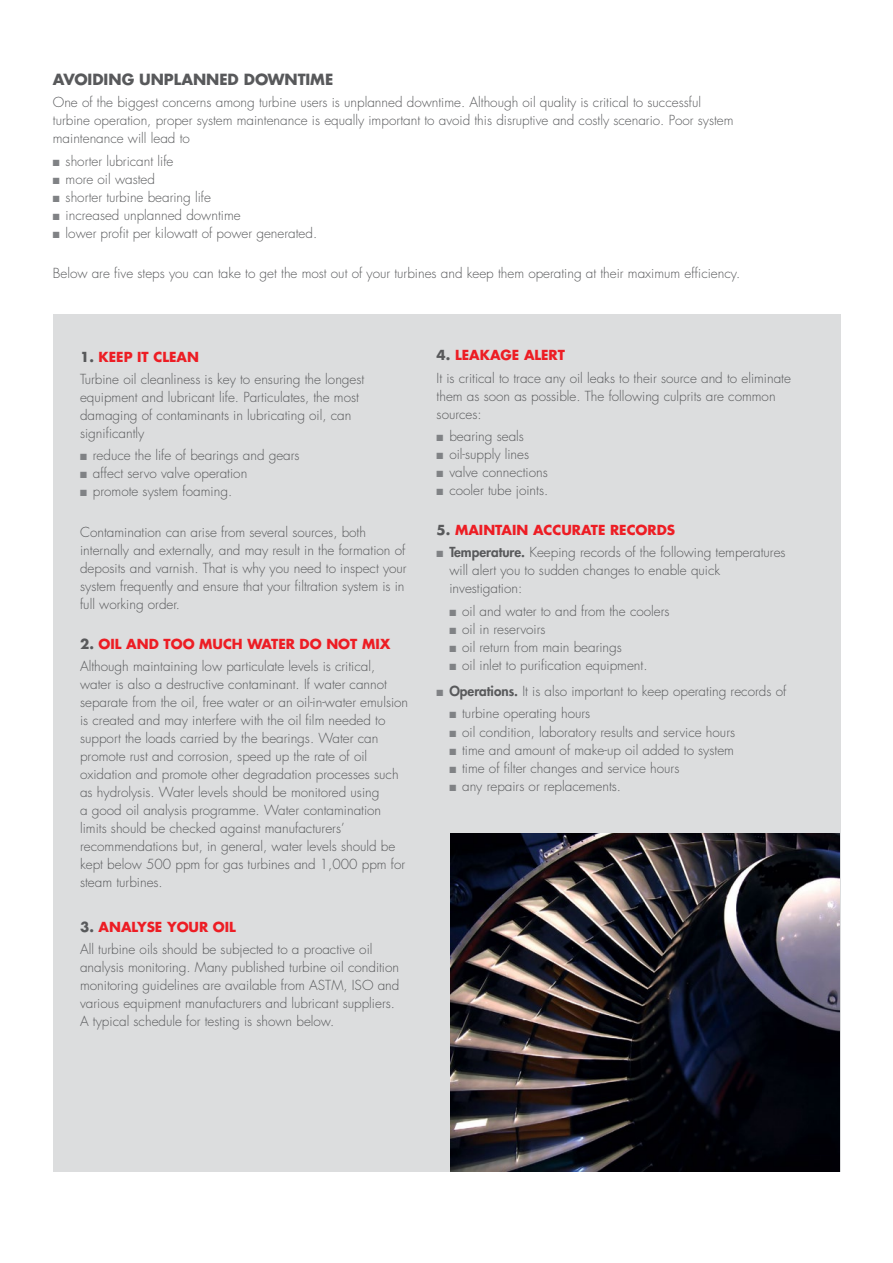
<style>
.page{position:relative;width:893px;height:1263px;background:#fff}
.page>*{position:absolute;margin:0;border:0;box-sizing:border-box;transform-origin:0 0}
.t1{font:700 15px "Futura Std";letter-spacing:-.005em;color:#58595b}
.t2{font:300 13.5px/18px "Futura Std";color:#58595b}
.t3{font:700 13.5px "Futura Std";color:#ed1d24}
.s1{color:#808285}
.s2{font-weight:700}
.s3{font-weight:700;color:#ed1d24}
.s4{color:#58595b}
.s5{font-weight:800}
</style>
<div class="page">
<div style="left:53px;top:314px;width:788px;height:858px;background:#dcddde"></div>
<img style="left:451px;top:833px;width:388px;height:338px">
<p class="t1" style="left:53px;top:69px;width:282px">AVOIDING UNPLANNED DOWNTIME</p>
<p class="t2" style="left:53px;top:94px;width:682px">One of the biggest concerns among turbine users is unplanned downtime. Although oil quality is critical to successful turbine operation, proper system maintenance is equally important to avoid this disruptive and costly scenario. Poor system maintenance will lead to</p>
<p class="t2" style="left:53px;top:152px;width:122px"><span class="s1">■</span> shorter lubricant life</p>
<p class="t2" style="left:53px;top:170px;width:104px"><span class="s1">■</span> more oil wasted</p>
<p class="t2" style="left:53px;top:188px;width:160px"><span class="s1">■</span> shorter turbine bearing life</p>
<p class="t2" style="left:53px;top:206px;width:189px"><span class="s1">■</span> increased unplanned downtime</p>
<p class="t2" style="left:53px;top:224px;width:266px"><span class="s1">■</span> lower profit per kilowatt of power generated.</p>
<p class="t2" style="left:53px;top:264px;width:689px">Below are five steps you can take to get the most out of your turbines and keep them operating at their maximum efficiency.</p>
<p class="t2" style="left:80px;top:346px;width:286px;line-height:22.2px"><span class="s2">1.</span> <span class="s3">KEEP IT CLEAN<br></span>Turbine oil cleanliness is key to ensuring the longest</p>
<p class="t2" style="left:80px;top:388px;width:280px">equipment and lubricant life. Particulates, the most damaging of contaminants in lubricating oil, can significantly</p>
<p class="t2" style="left:80px;top:447px;width:221px"><span class="s1">■</span> reduce the life of bearings and gears</p>
<p class="t2" style="left:80px;top:465px;width:169px"><span class="s1">■</span> affect servo valve operation</p>
<p class="t2" style="left:80px;top:483px;width:154px"><span class="s1">■</span> promote system foaming.</p>
<p class="t2" style="left:80px;top:523px;width:328px">Contamination can arise from several sources, both internally and externally, and may result in the formation of deposits and varnish. That is why you need to inspect your system frequently and ensure that your filtration system is in full working order.</p>
<p class="t2" style="left:80px;top:633px;width:312px;line-height:22.2px"><span class="s2">2.</span> <span class="s3">OIL AND TOO MUCH WATER DO NOT MIX<br></span>Although maintaining low particulate levels is critical,</p>
<p class="t2" style="left:80px;top:675px;width:330px">water is also a destructive contaminant. If water cannot separate from the oil, free water or an oil-in-water emulsion is created and may interfere with the oil film needed to support the loads carried by the bearings. Water can promote rust and corrosion, speed up the rate of oil oxidation and promote other degradation processes such as hydrolysis. Water levels should be monitored using<br>a good oil analysis programme. Water contamination limits should be checked against manufacturers’ recommendations but, in general, water levels should be kept below 500 ppm for gas turbines and 1,000 ppm for steam turbines.</p>
<p class="t2" style="left:80px;top:916px;width:294px;line-height:22.2px"><span class="s2">3.</span> <span class="s3">ANALYSE YOUR OIL<br></span>All turbine oils should be subjected to a proactive oil</p>
<p class="t2" style="left:80px;top:958px;width:321px">analysis monitoring. Many published turbine oil condition monitoring guidelines are available from ASTM, ISO and various equipment manufacturers and lubricant suppliers.<br>A typical schedule for testing is shown below.</p>
<p class="t2" style="left:437px;top:345px;width:356px;line-height:22.2px"><span class="s2">4.</span> <span class="s3">LEAKAGE ALERT<br></span>It is critical to trace any oil leaks to their source and to eliminate</p>
<p class="t2" style="left:437px;top:387px;width:340px">them as soon as possible. The following culprits are common sources:</p>
<p class="t2" style="left:437px;top:427px;width:89px"><span class="s1">■</span> bearing seals</p>
<p class="t2" style="left:437px;top:445px;width:94px"><span class="s1">■</span> oil-supply lines</p>
<p class="t2" style="left:437px;top:463px;width:113px"><span class="s1">■</span> valve connections</p>
<p class="t2" style="left:437px;top:481px;width:113px"><span class="s1">■</span> cooler tube joints.</p>
<p class="t3" style="left:437px;top:521px;width:240px"><span class="s4">5.</span> MAINTAIN ACCURATE RECORDS</p>
<p class="t2" style="left:449px;top:544px;width:338px;text-indent:-13px"><span class="s1">■</span> <span class="s5">Temperature.</span> Keeping records of the following temperatures will alert you to sudden changes to enable quick investigation:</p>
<p class="t2" style="left:449px;top:602px;width:222px"><span class="s1">■</span> oil and water to and from the coolers</p>
<p class="t2" style="left:449px;top:620px;width:98px"><span class="s1">■</span> oil in reservoirs</p>
<p class="t2" style="left:449px;top:638px;width:174px"><span class="s1">■</span> oil return from main bearings</p>
<p class="t2" style="left:449px;top:656px;width:200px"><span class="s1">■</span> oil inlet to purification equipment.</p>
<p class="t2" style="left:437px;top:683px;width:351px"><span class="s1">■</span> <span class="s5">Operations.</span> It is also important to keep operating records of</p>
<p class="t2" style="left:449px;top:705px;width:142px"><span class="s1">■</span> turbine operating hours</p>
<p class="t2" style="left:449px;top:723px;width:287px"><span class="s1">■</span> oil condition, laboratory results and service hours</p>
<p class="t2" style="left:449px;top:741px;width:286px"><span class="s1">■</span> time and amount of make-up oil added to system</p>
<p class="t2" style="left:449px;top:759px;width:232px"><span class="s1">■</span> time of filter changes and service hours</p>
<p class="t2" style="left:449px;top:777px;width:173px"><span class="s1">■</span> any repairs or replacements.</p>
</div>
